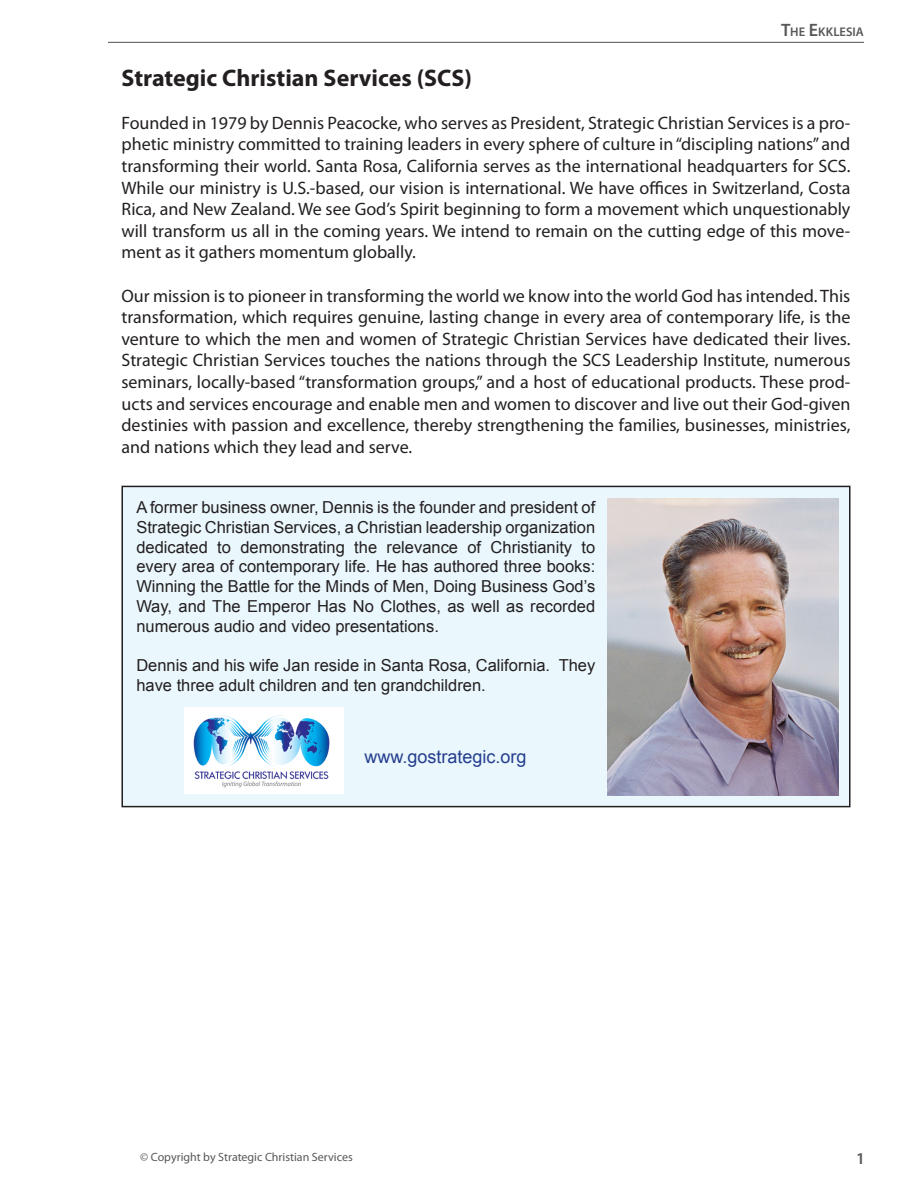
<style>
.page{position:relative;width:918px;height:1188px;background:#fff}
.page>*{position:absolute;margin:0;border:0;box-sizing:border-box;transform-origin:0 0}
.t1{font:700 24px "Myriad Pro";color:#231f20}
.t2{font:18px/21.6px "Myriad Pro";color:#231f20;text-align:justify}
.t3{font:18px "Arial";color:#253f8e}
.t4{font:16.5px/19.8px "Arial";color:#231f20;text-align:justify}
.t5{font:600 16.5px "Myriad Pro";color:#57585a}
.t6{font:600 12.6px "Myriad Pro";color:#57585a}
.t7{font:12px "Myriad Pro";color:#57585a}
.s1{font-size:18px}
</style>
<div class="page">
<hr style="left:108px;top:42px;width:756px;height:1px;background:#636366">
<div style="left:122px;top:486px;width:728px;height:321px;background:#eaf7fd"></div>
<div style="left:122px;top:486px;width:728px;height:321px;border:2px solid #231f20"></div>
<img style="left:608px;top:499px;width:230px;height:297px">
<img style="left:185px;top:707px;width:159px;height:87px">
<p class="t6" style="left:781px;top:24px;width:84px"><span class="s1">T</span>HE <span class="s1">E</span>KKLESIA</p>
<p class="t1" style="left:122px;top:64px;width:352px">Strategic Christian Services (SCS)</p>
<p class="t2" style="left:122px;top:112px;width:731px">Founded in 1979 by Dennis Peacocke, who serves as President, Strategic Christian Services is a pro&shy;phetic ministry committed to training leaders in every sphere of culture in “discipling nations” and transforming their world. Santa Rosa, California serves as the international headquarters for SCS.<br>While our ministry is U.S.-based, our vision is international. We have offices in Switzerland, Costa Rica, and New Zealand. We see God’s Spirit beginning to form a movement which unquestionably will transform us all in the coming years. We intend to remain on the cutting edge of this move&shy;ment as it gathers momentum globally.</p>
<p class="t2" style="left:122px;top:285px;width:731px">Our mission is to pioneer in transforming the world we know into the world God has intended. This transformation, which requires genuine, lasting change in every area of contemporary life, is the venture to which the men and women of Strategic Christian Services have dedicated their lives.<br>Strategic Christian Services touches the nations through the SCS Leadership Institute, numerous seminars, locally-based “transformation groups,” and a host of educational products. These prod&shy;ucts and services encourage and enable men and women to discover and live out their God-given destinies with passion and excellence, thereby strengthening the families, businesses, ministries, and nations which they lead and serve.</p>
<p class="t4" style="left:136px;top:497px;width:460px">A former business owner, Dennis is the founder and president of Strategic Christian Services, a Christian leadership organization dedicated to demonstrating the relevance of Christianity to every area of contemporary life. He has authored three books:<br>Winning the Battle for the Minds of Men, Doing Business God’s Way, and The Emperor Has No Clothes, as well as recorded numerous audio and video presentations.</p>
<p class="t4" style="left:136px;top:656px;width:460px">Dennis and his wife Jan reside in Santa Rosa, California. They have three adult children and ten grandchildren.</p>
<p class="t3" style="left:364px;top:745px;width:164px">www.gostrategic.org</p>
<p class="t7" style="left:140px;top:1150px;width:214px">© Copyright by Strategic Christian Services</p>
<p class="t5" style="left:856px;top:1148px;width:10px">1</p>
</div>
